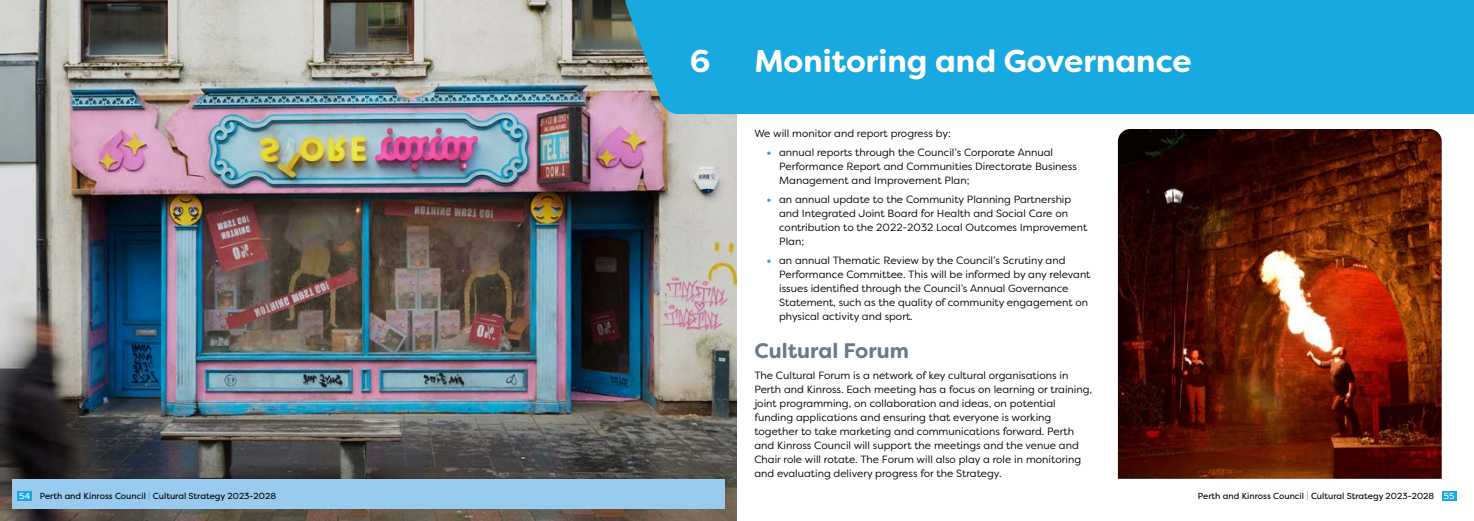
<style>
.page{position:relative;width:1474px;height:521px;background:#fff}
.page>*{position:absolute;margin:0;border:0;box-sizing:border-box;transform-origin:0 0}
.t1{font:700 31.5px "Filson Soft";color:#fff}
.t2{font:700 21px "Filson Soft";color:#6a7a8b}
.b{font:10.5px/14px "Filson Soft";color:#000}
.t3{font:8.75px "Filson Pro";color:#000}
.t4{font:8.75px "Filson Pro";color:#fff}
.s1{font-family:"Minion Pro";color:#17a9e0}
.s2{font-weight:800;color:#17a9e0}
.s3{color:#fff}
</style>
<div class="page">
<div style="left:1441px;top:491px;width:15px;height:10px;background:#17a9e0"></div>
<div style="left:737px;top:0;width:736px;height:114px;background:#17a9e0"></div>
<img style="left:0;top:0;width:737px;height:521px">
<img style="left:1117px;top:129px;width:324px;height:350px">
<div style="left:12px;top:479px;width:712px;height:29px;background:#98cbee"></div>
<div style="left:17px;top:491px;width:15px;height:10px;background:#17a9e0"></div>
<svg style="left:623px;top:0;width:114px;height:114px;background:#33a3cd"></svg>
<p class="t4" style="left:19px;top:490px;width:13px">54</p>
<p class="t3" style="left:40px;top:490px;width:238px">Perth and Kinross Council <span class="s1">|</span> Cultural Strategy 2023-2028</p>
<p class="t1" style="left:690px;top:41px;width:22px">6</p>
<p class="t1" style="left:754px;top:41px;width:439px">Monitoring and Governance</p>
<p class="b" style="left:754px;top:126px;width:198px">We will monitor and report progress by:</p>
<p class="b" style="left:779px;top:145px;width:299px;text-indent:-12px"><span class="s2">•</span> annual reports through the Council’s Corporate Annual<br>Performance Report and Communities Directorate Business<br>Management and Improvement Plan;</p>
<p class="b" style="left:779px;top:192px;width:310px;text-indent:-12px"><span class="s2">•</span> an annual update to the Community Planning Partnership and Integrated Joint Board for Health and Social Care on contribution to the 2022-2032 Local Outcomes Improvement Plan;</p>
<p class="b" style="left:779px;top:253px;width:313px;text-indent:-12px"><span class="s2">•</span> an annual Thematic Review by the Council’s Scrutiny and Performance Committee. This will be informed by any relevant issues identified through the Council’s Annual Governance Statement, such as the quality of community engagement on physical activity and sport.</p>
<p class="t2" style="left:754px;top:337px;width:156px">Cultural Forum</p>
<p class="b" style="left:754px;top:368px;width:339px">The Cultural Forum is a network of key cultural organisations in Perth and Kinross. Each meeting has a focus on learning or training, joint programming, on collaboration and ideas, on potential funding applications and ensuring that everyone is working together to take marketing and communications forward. Perth and Kinross Council will support the meetings and the venue and Chair role will rotate. The Forum will also play a role in monitoring and evaluating delivery progress for the Strategy.</p>
<p class="t3" style="left:1197px;top:490px;width:258px">Perth and Kinross Council <span class="s1">|</span> Cultural Strategy 2023-2028 <span class="s3">55</span></p>
</div>
